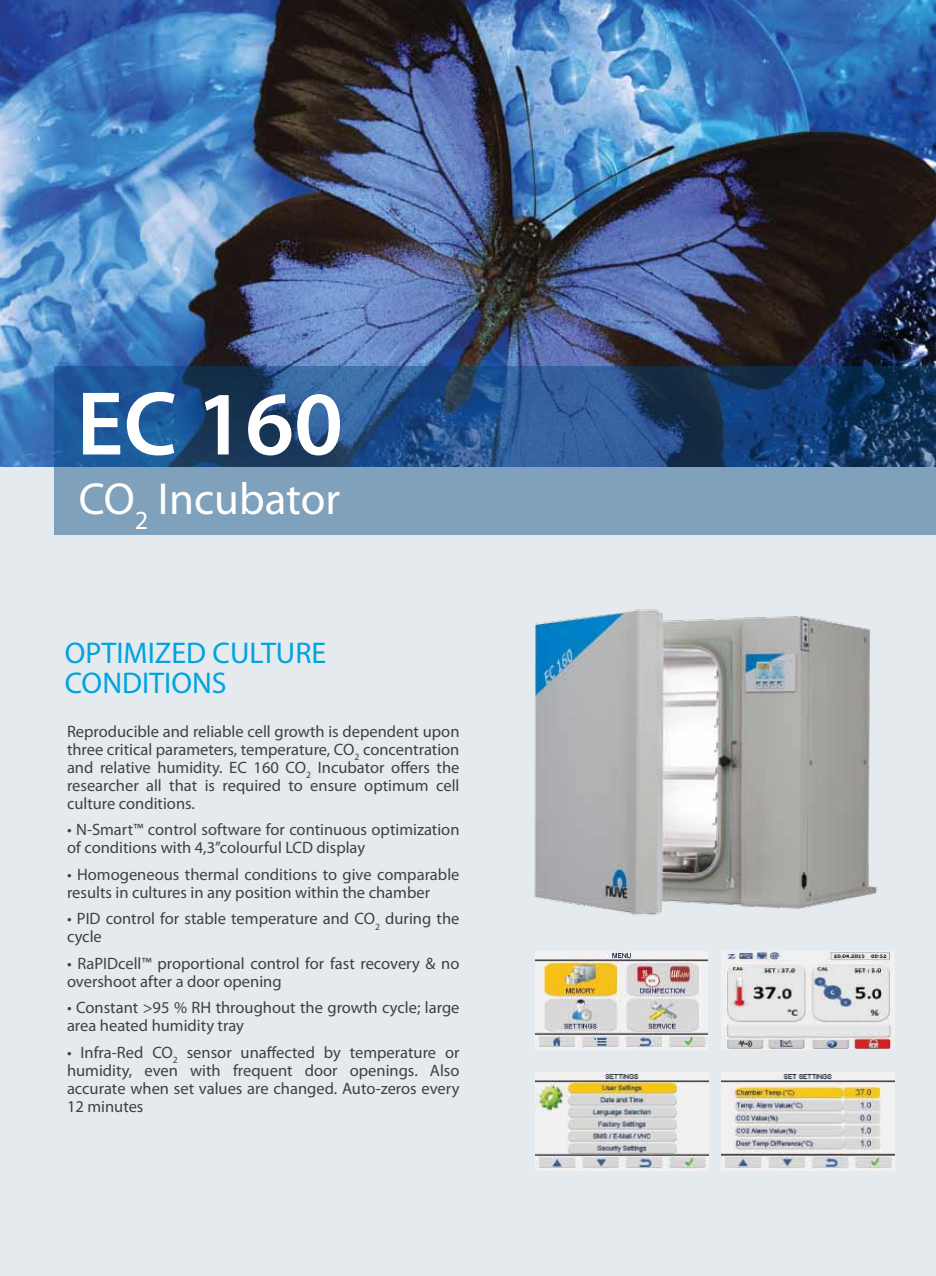
<style>
.page{position:relative;width:936px;height:1276px;background:#fff}
.page>*{position:absolute;margin:0;border:0;box-sizing:border-box;transform-origin:0 0}
.t1{font:600 91.35px "Myriad Pro";color:#fff}
.t2{font:45px "Myriad Pro";color:#fff}
.t3{font:30px/30px "Myriad Pro";color:#00a3de}
.t4{font:16.5px/18px "Myriad Pro";color:#414042}
</style>
<div class="page">
<div style="left:0;top:0;width:935px;height:1276px;background:#e4eaee"></div>
<hr style="left:935px;top:0;width:1px;height:1276px;background:#e4eaee">
<img style="left:0;top:0;width:935px;height:466px">
<svg style="left:54px;top:367px;width:881px;height:168px;background:#466d96"></svg>
<img style="left:534px;top:609px;width:361px;height:364px">
<img style="left:535px;top:1072px;width:173px;height:98px">
<img style="left:721px;top:951px;width:173px;height:98px">
<img style="left:535px;top:951px;width:172px;height:98px">
<img style="left:721px;top:1072px;width:173px;height:98px">
<h1 class="t1" style="left:77px;top:366px;width:268px">EC 160</h1>
<h2 class="t2" style="left:79px;top:471px;width:263px">CO<sub>2</sub> Incubator</h2>
<h3 class="t3" style="left:65px;top:637px;width:263px">OPTIMIZED CULTURE<br>CONDITIONS</h3>
<p class="t4" style="left:67px;top:721px;width:394px;text-align:justify">Reproducible and reliable cell growth is dependent upon three critical parameters, temperature, CO<sub>2</sub> concentration and relative humidity. EC 160 CO<sub>2</sub> Incubator offers the researcher all that is required to ensure optimum cell culture conditions.</p>
<p class="t4" style="left:67px;top:820px;width:394px">• N-Smart™ control software for continuous optimization of conditions with 4,3’’colourful LCD display</p>
<p class="t4" style="left:67px;top:864px;width:394px">• Homogeneous thermal conditions to give comparable results in cultures in any position within the chamber</p>
<p class="t4" style="left:67px;top:909px;width:394px">• PID control for stable temperature and CO<sub>2</sub> during the cycle</p>
<p class="t4" style="left:67px;top:953px;width:394px">• RaPIDcell™ proportional control for fast recovery &amp; no overshoot after a door opening</p>
<p class="t4" style="left:67px;top:998px;width:394px">• Constant &gt;95 % RH throughout the growth cycle; large area heated humidity tray</p>
<p class="t4" style="left:67px;top:1043px;width:394px;text-align:justify">• Infra-Red CO<sub>2</sub> sensor unaffected by temperature or humidity, even with frequent door openings. Also accurate when set values are changed. Auto-zeros every 12 minutes</p>
</div>
